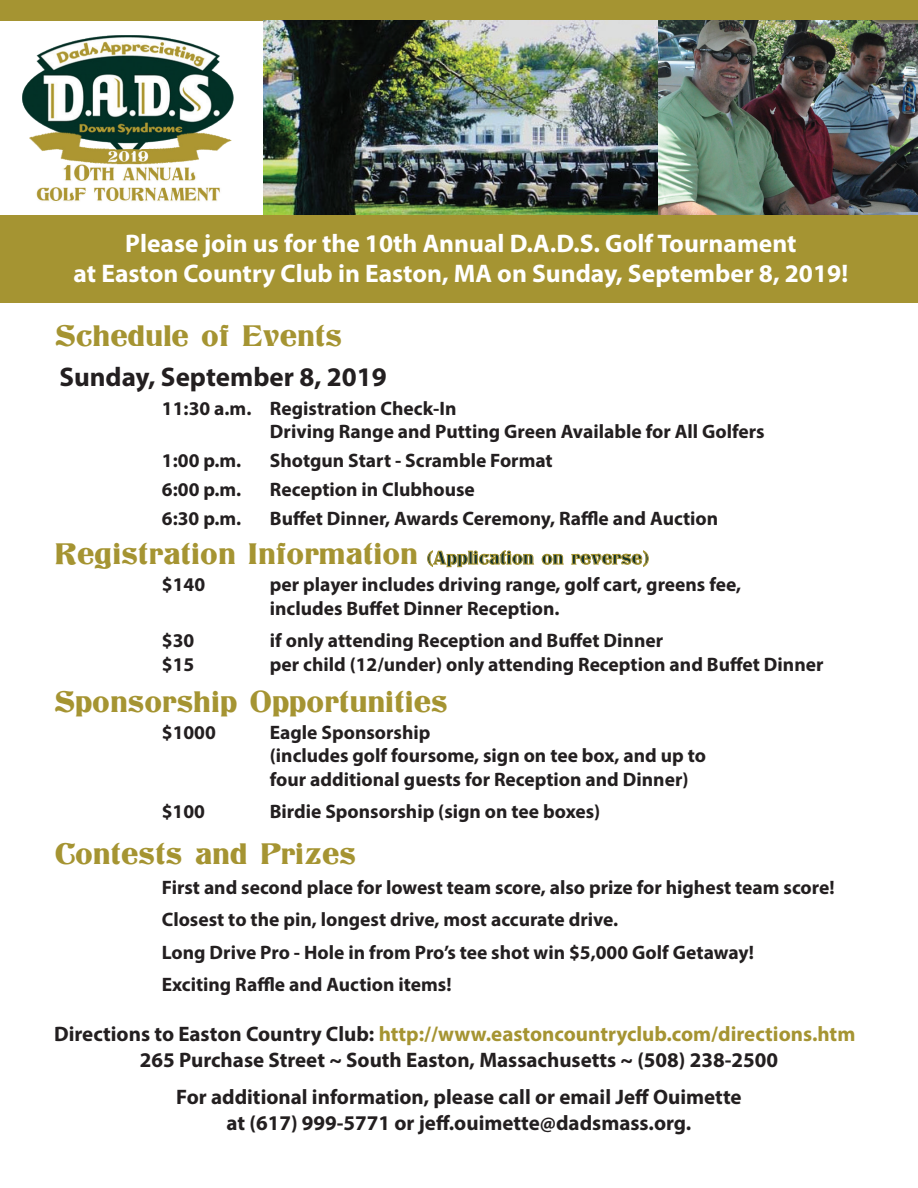
<style>
.page{position:relative;width:918px;height:1188px;background:#fff}
.page>*{position:absolute;margin:0;border:0;box-sizing:border-box;transform-origin:0 0}
.t1{font:31.5px "Titania";color:#a59432}
.t2{font:700 27px "Myriad Pro";color:#231f20}
.t3{font:700 25.5px/30.6px "Myriad Pro";color:#fff;text-align:center}
.t4{font:700 21px/25.2px "Myriad Pro";color:#231f20;text-align:center}
.t5{font:700 19.5px/23.4px "Myriad Pro";color:#231f20}
.s1{font-size:19.5px;color:#18342b}
.s2{color:#a59432}
</style>
<div class="page">
<div style="left:0;top:0;width:918px;height:20px;background:#a59432"></div>
<div style="left:0;top:215px;width:918px;height:87px;background:#a59432"></div>
<img style="left:263px;top:20px;width:655px;height:195px">
<svg style="left:427px;top:550px;width:108px;height:18px"></svg>
<svg style="left:541px;top:550px;width:108px;height:17px"></svg>
<img style="left:22px;top:35px;width:212px;height:166px">
<h3 class="t3" style="left:74px;top:227px;width:776px">Please join us for the 10th Annual D.A.D.S. Golf Tournament<br>at Easton Country Club in Easton, MA on Sunday, September 8, 2019!</h3>
<h1 class="t1" style="left:56px;top:317px;width:288px">Schedule of Events</h1>
<h2 class="t2" style="left:59px;top:360px;width:329px">Sunday, September 8, 2019</h2>
<p class="t5" style="left:270px;top:396px;width:496px;text-indent:-108px">11:30 a.m. Registration Check-In<br>Driving Range and Putting Green Available for All Golfers</p>
<p class="t5" style="left:162px;top:448px;width:81px">1:00 p.m.</p>
<p class="t5" style="left:270px;top:448px;width:284px">Shotgun Start - Scramble Format</p>
<p class="t5" style="left:162px;top:477px;width:81px">6:00 p.m.</p>
<p class="t5" style="left:270px;top:477px;width:206px">Reception in Clubhouse</p>
<p class="t5" style="left:162px;top:506px;width:81px">6:30 p.m.</p>
<p class="t5" style="left:270px;top:506px;width:450px">Buffet Dinner, Awards Ceremony, Raffle and Auction</p>
<h1 class="t1" style="left:55px;top:535px;width:595px">Registration Information <span class="s1">(Application on reverse)</span></h1>
<p class="t5" style="left:162px;top:573px;width:45px">$140</p>
<p class="t5" style="left:270px;top:573px;width:473px">per player includes driving range, golf cart, greens fee, includes Buffet Dinner Reception.</p>
<p class="t5" style="left:162px;top:628px;width:34px">$30</p>
<p class="t5" style="left:270px;top:628px;width:395px">if only attending Reception and Buffet Dinner</p>
<p class="t5" style="left:162px;top:652px;width:34px">$15</p>
<p class="t5" style="left:270px;top:652px;width:555px">per child (12/under) only attending Reception and Buffet Dinner</p>
<h1 class="t1" style="left:55px;top:683px;width:395px">Sponsorship Opportunities</h1>
<p class="t5" style="left:162px;top:720px;width:56px">$1000</p>
<p class="t5" style="left:270px;top:720px;width:438px">Eagle Sponsorship<br>(includes golf foursome, sign on tee box, and up to four additional guests for Reception and Dinner)</p>
<p class="t5" style="left:162px;top:799px;width:45px">$100</p>
<p class="t5" style="left:270px;top:799px;width:332px">Birdie Sponsorship (sign on tee boxes)</p>
<h1 class="t1" style="left:55px;top:835px;width:303px">Contests and Prizes</h1>
<p class="t5" style="left:162px;top:870px;width:674px;line-height:32.4px">First and second place for lowest team score, also prize for highest team score!<br>Closest to the pin, longest drive, most accurate drive.<br>Long Drive Pro - Hole in from Pro’s tee shot win $5,000 Golf Getaway!<br>Exciting Raffle and Auction items!</p>
<p class="t4" style="left:54px;top:1021px;width:803px">Directions to Easton Country Club: <span class="s2">http://www.eastoncountryclub.com/directions.htm<br></span>265 Purchase Street ~ South Easton, Massachusetts ~ (508) 238-2500</p>
<p class="t4" style="left:176px;top:1084px;width:567px">For additional information, please call or email Jeff Ouimette at (617) 999-5771 or jeff.ouimette@dadsmass.org.</p>
</div>
